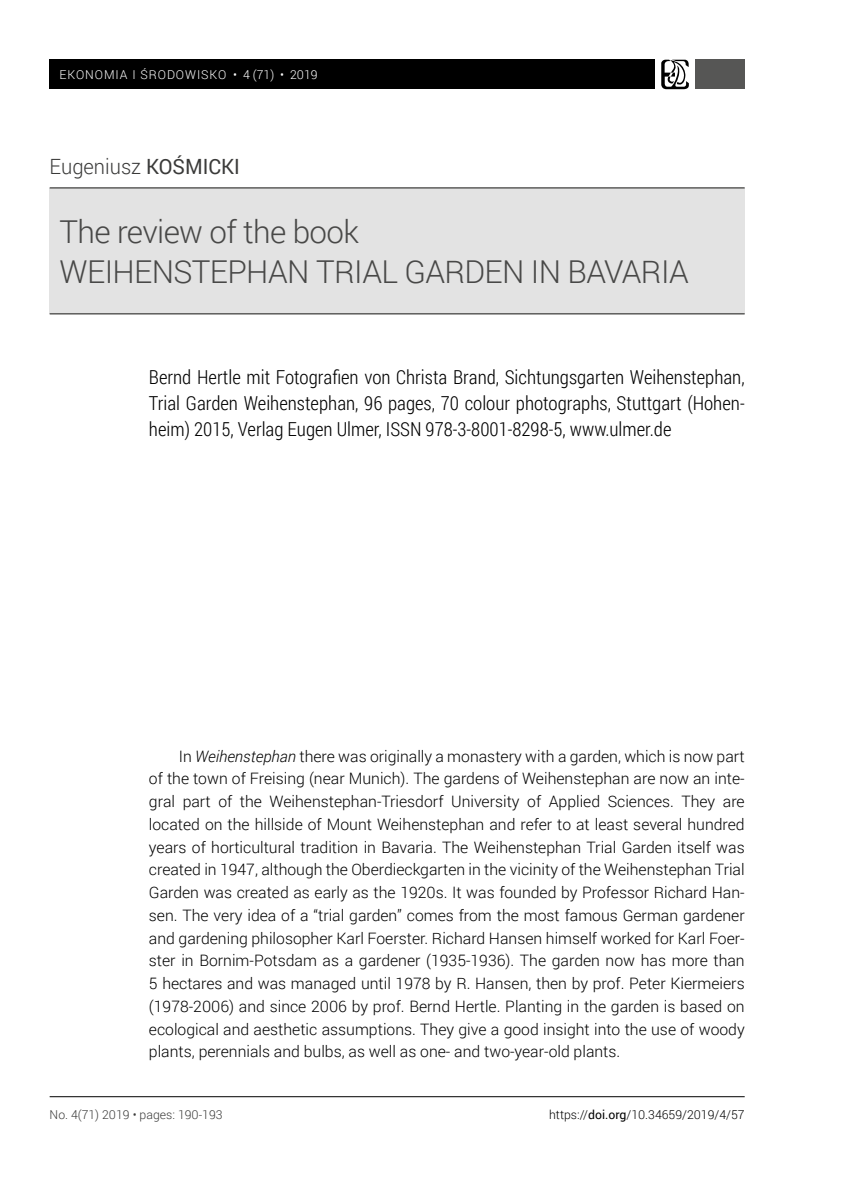
<style>
.page{position:relative;width:844px;height:1191px;background:#fff}
.page>*{position:absolute;margin:0;border:0;box-sizing:border-box;transform-origin:0 0}
.t1{font:300 31.5px/40.2px "Roboto";letter-spacing:-.02em;color:#484847}
.t2{font:300 21px "Roboto";color:#3a3a39;scale:.96 1}
.t3{font:300 19.25px/26.2px "Roboto Condensed";color:#000;text-align:justify}
.t4{font:300 15.75px/22.8px "Roboto";color:#000;text-align:justify}
.t5{font:300 12.25px "Roboto";color:#000}
.t6{font:300 12.25px "Roboto";letter-spacing:.075em;color:#fff}
.t7{font:300 12.25px "Roboto";color:#3a3a39}
.s1{font-weight:400}
.s2{font-style:italic}
</style>
<div class="page">
<div style="left:50px;top:60px;width:605px;height:29px;background:#000"></div>
<svg style="left:661px;top:60px;width:27px;height:29px"></svg>
<div style="left:694px;top:60px;width:50px;height:29px;background:#565655"></div>
<hr style="left:50px;top:1096px;width:694px;height:1px;background:#000">
<div style="left:50px;top:189px;width:694px;height:125px;background:#e3e3e3"></div>
<hr style="left:50px;top:187px;width:694px;height:1px;background:#484847">
<hr style="left:50px;top:313px;width:694px;height:1px;background:#484847">
<p class="t6" style="left:60px;top:67px;width:259px">EKONOMIA I ŚRODOWISKO • 4 (71) • 2019</p>
<h2 class="t2" style="left:50px;top:152px;width:200px">Eugeniusz <span class="s1">KOŚMICKI</span></h2>
<h1 class="t1" style="left:60px;top:211px;width:630px">The review of the book<br>WEIHENSTEPHAN TRIAL GARDEN IN BAVARIA</h1>
<p class="t3" style="left:149px;top:363px;width:597px">Bernd Hertle mit Fotografien von Christa Brand, Sichtungsgarten Weihenstephan, Trial Garden Weihenstephan, 96 pages, 70 colour photographs, Stuttgart (Hohen&shy;heim) 2015, Verlag Eugen Ulmer, ISSN 978-3-8001-8298-5, www.ulmer.de</p>
<p class="t4" style="left:149px;top:744px;width:597px;text-indent:30px">In <span class="s2">Weihenstephan</span> there was originally a monastery with a garden, which is now part of the town of Freising (near Munich). The gardens of Weihenstephan are now an inte&shy;gral part of the Weihenstephan-Triesdorf University of Applied Sciences. They are located on the hillside of Mount Weihenstephan and refer to at least several hundred years of horticultural tradition in Bavaria. The Weihenstephan Trial Garden itself was created in 1947, although the Oberdieckgarten in the vicinity of the Weihenstephan Trial Garden was created as early as the 1920s. It was founded by Professor Richard Han&shy;sen. The very idea of a “trial garden” comes from the most famous German gardener and gardening philosopher Karl Foerster. Richard Hansen himself worked for Karl Foer&shy;ster in Bornim-Potsdam as a gardener (1935-1936). The garden now has more than 5 hectares and was managed until 1978 by R. Hansen, then by prof. Peter Kiermeiers (1978-2006) and since 2006 by prof. Bernd Hertle. Planting in the garden is based on ecological and aesthetic assumptions. They give a good insight into the use of woody plants, perennials and bulbs, as well as one- and two-year-old plants.</p>
<p class="t7" style="left:50px;top:1106px;width:174px">No. 4(71) 2019 • pages: 190-193</p>
<p class="t5" style="left:549px;top:1106px;width:197px">https://<span class="s1">doi.org</span>/10.34659/2019/4/57</p>
</div>
